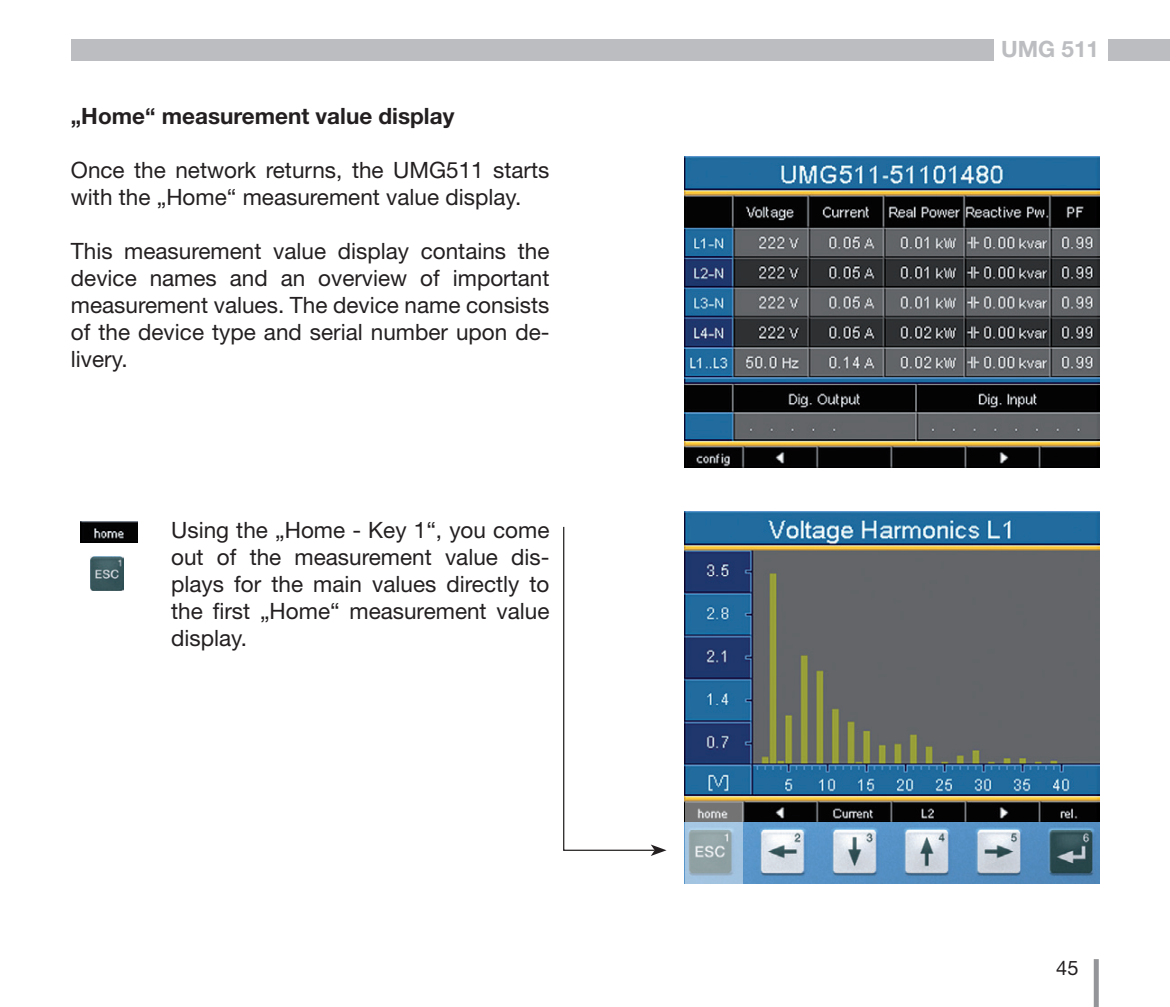
<style>
.page{position:relative;width:1170px;height:1007px;background:#fff}
.page>*{position:absolute;margin:0;border:0;box-sizing:border-box;transform-origin:0 0}
._9_Blocksatz{font:22.5px/27px "Helvetica Neue LT";color:#231f20;text-align:justify}
.Überschrift__9__Inha{font:700 22.5px "Helvetica Neue LT";color:#231f20}
.t1{font:700 22.5px "Helvetica Neue LT";color:#bcbdc0}
.t2{font:20px "Helvetica Neue LT";color:#231f20}
</style>
<div class="page">
<div style="left:1093px;top:958px;width:5px;height:48px;background:#939598"></div>
<div style="left:1107px;top:39px;width:62px;height:21px;background:#bcbdc0"></div>
<div style="left:71px;top:39px;width:922px;height:21px;background:#bcbdc0"></div>
<img style="left:684px;top:157px;width:414px;height:311px">
<img style="left:684px;top:511px;width:414px;height:372px">
<svg style="left:685px;top:801px;width:57px;height:83px;background:#96a8b3"></svg>
<img style="left:80px;top:522px;width:58px;height:20px">
<img style="left:90px;top:556px;width:34px;height:34px">
<svg style="left:563px;top:526px;width:103px;height:329px"></svg>
<p class="Überschrift__9__Inha" style="left:71px;top:102px;width:385px">„Home“ measurement value display</p>
<p class="_9_Blocksatz" style="left:71px;top:156px;width:480px">Once the network returns, the UMG511 starts with the „Home“ measurement value display.</p>
<p class="_9_Blocksatz" style="left:71px;top:237px;width:480px">This measurement value display contains the device names and an overview of important measurement values. The device name consists of the device type and serial number upon de&shy;livery.</p>
<p class="_9_Blocksatz" style="left:171px;top:516px;width:380px">Using the „Home - Key 1“, you come out of the measurement value dis&shy;plays for the main values directly to the first „Home“ measurement value display.</p>
<p class="t1" style="left:1001px;top:35px;width:99px">UMG 511</p>
<p class="t2" style="left:1056px;top:955px;width:24px">45</p>
</div>
